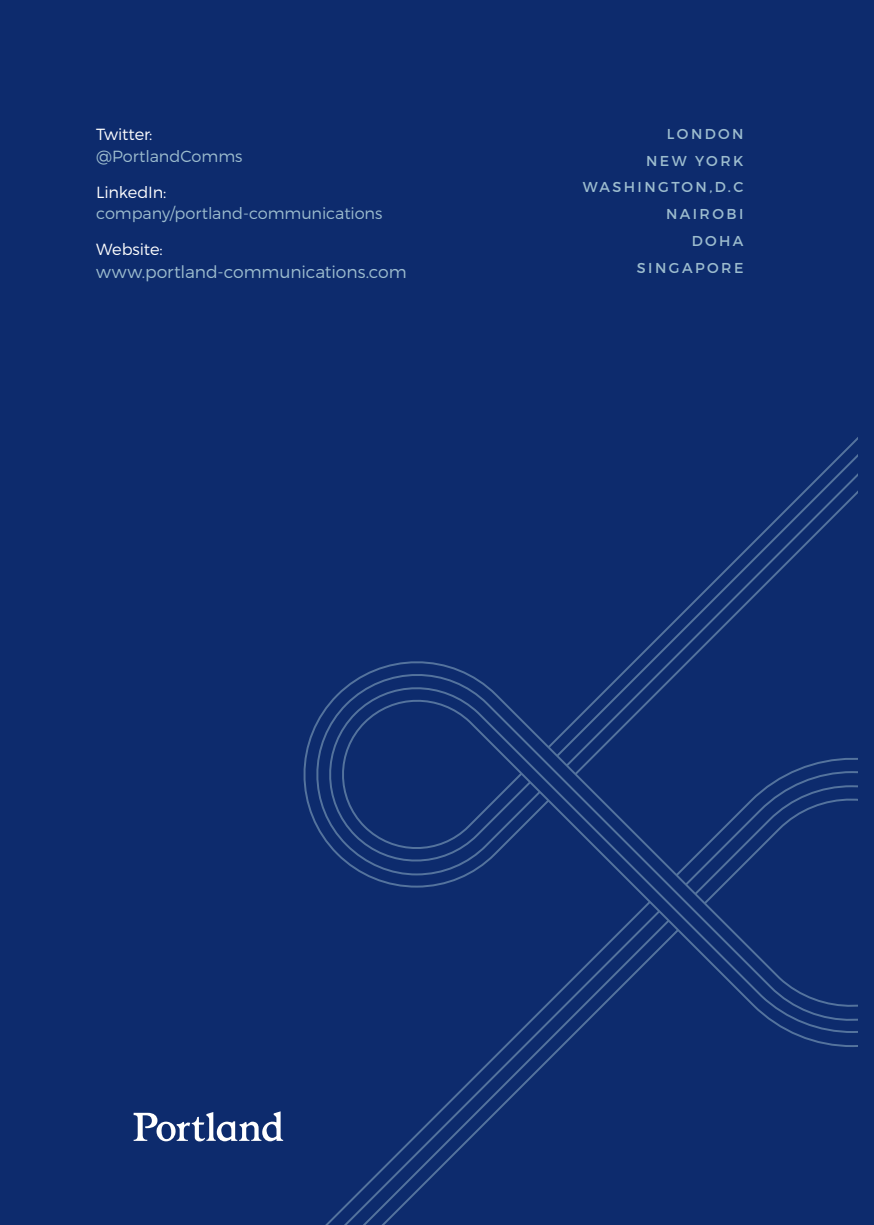
<style>
.page{position:relative;width:874px;height:1225px;background:#fff}
.page>*{position:absolute;margin:0;border:0;box-sizing:border-box;transform-origin:0 0}
.t1{font:300 17.2px "Montserrat";letter-spacing:-.005em;color:#9cbcce}
.t2{font:300 16.2px "Montserrat";letter-spacing:-.005em;color:#9cbcce}
.t3{font:300 16.2px "Montserrat";letter-spacing:-.015em;color:#fff}
.t4{font:14.4px "Montserrat";letter-spacing:.17em;color:#9cbcce}
</style>
<div class="page">
<div style="left:0;top:0;width:873px;height:1225px;background:#0d2b6d"></div>
<svg style="left:283px;top:438px;width:574px;height:787px"></svg>
<svg style="left:133px;top:1111px;width:150px;height:31px"></svg>
<p class="t3" style="left:96px;top:125px;width:58px">Twitter:</p>
<p class="t2" style="left:96px;top:146px;width:148px">@PortlandComms</p>
<p class="t3" style="left:96px;top:182px;width:72px">LinkedIn:</p>
<p class="t2" style="left:96px;top:204px;width:288px">company/portland-communications</p>
<p class="t3" style="left:96px;top:239px;width:68px">Website:</p>
<p class="t1" style="left:96px;top:261px;width:312px">www.portland-communications.com</p>
<p class="t4" style="left:666px;top:125px;width:78px">LONDON</p>
<p class="t4" style="left:645px;top:152px;width:99px">NEW YORK</p>
<p class="t4" style="left:582px;top:178px;width:162px">WASHINGTON,D.C</p>
<p class="t4" style="left:665px;top:205px;width:79px">NAIROBI</p>
<p class="t4" style="left:691px;top:232px;width:53px">DOHA</p>
<p class="t4" style="left:636px;top:259px;width:108px">SINGAPORE</p>
</div>
